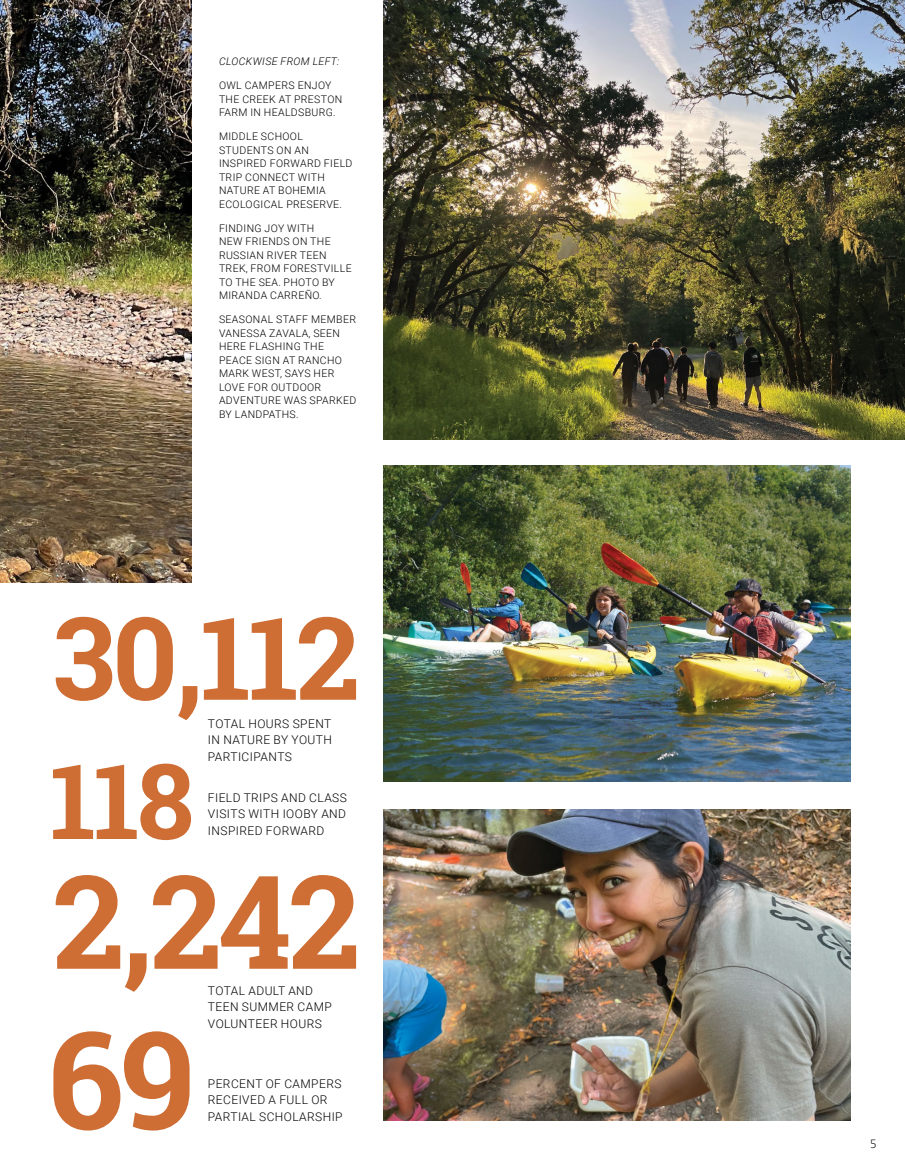
<style>
.page{position:relative;width:905px;height:1175px;background:#fff}
.page>*{position:absolute;margin:0;border:0;box-sizing:border-box;transform-origin:0 0}
.t1{font:700 135.6px "Roboto Slab";color:#ce6d34}
.t2{font:700 129.9px "Roboto Slab";color:#ce6d34}
.t3{font:700 114.9px "Roboto Slab";color:#ce6d34}
.t4{font:700 104.4px "Roboto Slab";color:#ce6d34}
.t5{font:300 12px/16.5px "Roboto";letter-spacing:.035em;color:#000;text-align:justify}
.t6{font:300 12px "Caecilia";color:#000}
.t7{font:300 10.5px/13.5px "Roboto";letter-spacing:.035em;color:#000}
.t8{font:italic 300 10.5px "Roboto";letter-spacing:.035em;color:#000}
</style>
<div class="page">
<img style="left:0;top:0;width:192px;height:582px">
<img style="left:383px;top:0;width:521px;height:440px">
<img style="left:383px;top:465px;width:467px;height:317px">
<img style="left:383px;top:809px;width:467px;height:311px">
<p class="t8" style="left:219px;top:54px;width:122px">CLOCKWISE FROM LEFT:</p>
<p class="t7" style="left:219px;top:78px;width:125px">OWL CAMPERS ENJOY<br>THE CREEK AT PRESTON<br>FARM IN HEALDSBURG.</p>
<p class="t7" style="left:219px;top:129px;width:135px">MIDDLE SCHOOL<br>STUDENTS ON AN<br>INSPIRED FORWARD FIELD<br>TRIP CONNECT WITH<br>NATURE AT BOHEMIA<br>ECOLOGICAL PRESERVE.</p>
<p class="t7" style="left:219px;top:221px;width:134px">FINDING JOY WITH<br>NEW FRIENDS ON THE<br>RUSSIAN RIVER TEEN<br>TREK, FROM FORESTVILLE<br>TO THE SEA. PHOTO BY<br>MIRANDA CARREÑO.</p>
<p class="t7" style="left:219px;top:312px;width:139px">SEASONAL STAFF MEMBER<br>VANESSA ZAVALA, SEEN<br>HERE FLASHING THE<br>PEACE SIGN AT RANCHO<br>MARK WEST, SAYS HER<br>LOVE FOR OUTDOOR<br>ADVENTURE WAS SPARKED<br>BY LANDPATHS.</p>
<h3 class="t3" style="left:52px;top:579px;width:309px">30,112</h3>
<p class="t5" style="left:208px;top:714px;width:126px">TOTAL HOURS SPENT IN NATURE BY YOUTH PARTICIPANTS</p>
<h3 class="t4" style="left:50px;top:729px;width:145px">118</h3>
<p class="t5" style="left:208px;top:788px;width:140px">FIELD TRIPS AND CLASS VISITS WITH IOOBY AND INSPIRED FORWARD</p>
<h2 class="t2" style="left:52px;top:832px;width:309px">2,242</h2>
<p class="t5" style="left:208px;top:981px;width:125px;text-align:left">TOTAL ADULT AND<br>TEEN SUMMER CAMP<br>VOLUNTEER HOURS</p>
<h1 class="t1" style="left:47px;top:987px;width:149px">69</h1>
<p class="t5" style="left:208px;top:1074px;width:136px;text-align:left">PERCENT OF CAMPERS<br>RECEIVED A FULL OR<br>PARTIAL SCHOLARSHIP</p>
<p class="t6" style="left:870px;top:1137px;width:8px">5</p>
</div>
